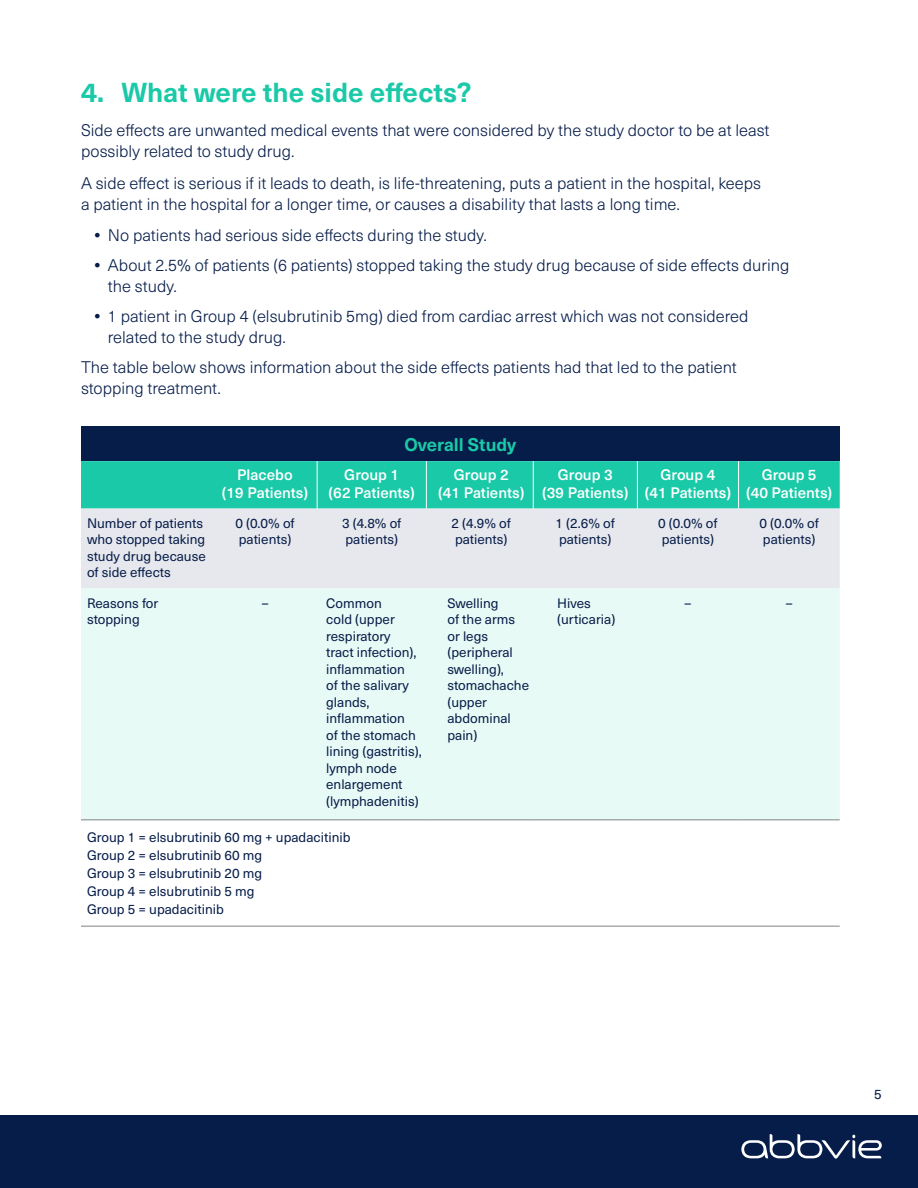
<style>
.page{position:relative;width:918px;height:1188px;background:#fff}
.page>*{position:absolute;margin:0;border:0;box-sizing:border-box;transform-origin:0 0}
.t1{font:700 27px "Neue Haas Unica Pro";color:#1ac9a8}
.t2{font:700 18px "Neue Haas Unica Pro";color:#1ac9a8}
.t3{font:300 16.5px/21px "Neue Haas Unica Pro";color:#071d49}
.t4{font:500 15px/18px "Neue Haas Unica Pro";color:#fff;text-align:center}
.t5{font:13.5px/16.5px "Neue Haas Unica Pro";color:#071d49}
.s1{font-weight:700}
</style>
<div class="page">
<div style="left:0;top:1115px;width:918px;height:73px;background:#071d49"></div>
<div style="left:81px;top:426px;width:759px;height:35px;background:#071d49"></div>
<div style="left:81px;top:461px;width:759px;height:48px;background:#1ac9a8"></div>
<div style="left:81px;top:509px;width:759px;height:79px;background:#e6e8ed"></div>
<div style="left:81px;top:588px;width:759px;height:231px;background:#e8faf6"></div>
<hr style="left:317px;top:461px;width:1px;height:48px;background:#fff">
<hr style="left:426px;top:461px;width:1px;height:48px;background:#fff">
<hr style="left:533px;top:461px;width:1px;height:48px;background:#fff">
<hr style="left:637px;top:461px;width:1px;height:48px;background:#fff">
<hr style="left:738px;top:461px;width:1px;height:48px;background:#fff">
<hr style="left:81px;top:819px;width:132px;height:1px;background:#808285">
<hr style="left:213px;top:819px;width:104px;height:1px;background:#808285">
<hr style="left:317px;top:819px;width:109px;height:1px;background:#808285">
<hr style="left:426px;top:819px;width:107px;height:1px;background:#808285">
<hr style="left:533px;top:819px;width:104px;height:1px;background:#808285">
<hr style="left:637px;top:819px;width:102px;height:1px;background:#808285">
<hr style="left:739px;top:819px;width:101px;height:1px;background:#808285">
<hr style="left:81px;top:926px;width:132px;height:1px;background:#808285">
<hr style="left:213px;top:926px;width:104px;height:1px;background:#808285">
<hr style="left:317px;top:926px;width:109px;height:1px;background:#808285">
<hr style="left:426px;top:926px;width:107px;height:1px;background:#808285">
<hr style="left:533px;top:926px;width:104px;height:1px;background:#808285">
<hr style="left:637px;top:926px;width:102px;height:1px;background:#808285">
<hr style="left:739px;top:926px;width:101px;height:1px;background:#808285">
<svg style="left:741px;top:1134px;width:141px;height:25px"></svg>
<h1 class="t1" style="left:81px;top:76px;width:392px">4. What were the side effects?</h1>
<p class="t3" style="left:81px;top:120px;width:690px">Side effects are unwanted medical events that were considered by the study doctor to be at least possibly related to study drug.</p>
<p class="t3" style="left:81px;top:173px;width:682px">A side effect is serious if it leads to death, is life-threatening, puts a patient in the hospital, keeps a patient in the hospital for a longer time, or causes a disability that lasts a long time.</p>
<p class="t3" style="left:94px;top:225px;width:394px"><span class="s1">•</span> No patients had serious side effects during the study.</p>
<p class="t3" style="left:108px;top:255px;width:683px;text-indent:-13px"><span class="s1">•</span> About 2.5% of patients (6 patients) stopped taking the study drug because of side effects during the study.</p>
<p class="t3" style="left:108px;top:306px;width:642px;text-indent:-13px"><span class="s1">•</span> 1 patient in Group 4 (elsubrutinib 5mg) died from cardiac arrest which was not considered related to the study drug.</p>
<p class="t3" style="left:81px;top:357px;width:657px">The table below shows information about the side effects patients had that led to the patient stopping treatment.</p>
<p class="t2" style="left:404px;top:433px;width:113px">Overall Study</p>
<p class="t4" style="left:222px;top:466px;width:88px">Placebo<br>(19 Patients)</p>
<p class="t4" style="left:329px;top:466px;width:88px">Group 1<br>(62 Patients)</p>
<p class="t4" style="left:438px;top:466px;width:88px">Group 2<br>(41 Patients)</p>
<p class="t4" style="left:542px;top:466px;width:88px">Group 3<br>(39 Patients)</p>
<p class="t4" style="left:645px;top:466px;width:88px">Group 4<br>(41 Patients)</p>
<p class="t4" style="left:746px;top:466px;width:88px">Group 5<br>(40 Patients)</p>
<p class="t5" style="left:87px;top:515px;width:120px">Number of patients who stopped taking study drug because of side effects</p>
<p class="t5" style="left:235px;top:515px;width:61px">0 (0.0% of patients)</p>
<p class="t5" style="left:342px;top:515px;width:61px">3 (4.8% of patients)</p>
<p class="t5" style="left:452px;top:515px;width:61px">2 (4.9% of patients)</p>
<p class="t5" style="left:556px;top:515px;width:61px">1 (2.6% of patients)</p>
<p class="t5" style="left:658px;top:515px;width:61px">0 (0.0% of patients)</p>
<p class="t5" style="left:759px;top:515px;width:61px">0 (0.0% of patients)</p>
<p class="t5" style="left:87px;top:595px;width:73px">Reasons for stopping</p>
<p class="t5" style="left:262px;top:595px;width:8px">–</p>
<p class="t5" style="left:326px;top:595px;width:97px">Common<br>cold (upper respiratory<br>tract infection), inflammation<br>of the salivary glands, inflammation<br>of the stomach lining (gastritis), lymph node enlargement (lymphadenitis)</p>
<p class="t5" style="left:447px;top:595px;width:83px">Swelling<br>of the arms or legs (peripheral swelling), stomachache (upper abdominal pain)</p>
<p class="t5" style="left:557px;top:595px;width:60px">Hives (urticaria)</p>
<p class="t5" style="left:685px;top:595px;width:8px">–</p>
<p class="t5" style="left:786px;top:595px;width:8px">–</p>
<p class="t5" style="left:87px;top:828px;width:265px;line-height:18px">Group 1 = elsubrutinib 60 mg + upadacitinib<br>Group 2 = elsubrutinib 60 mg<br>Group 3 = elsubrutinib 20 mg<br>Group 4 = elsubrutinib 5 mg<br>Group 5 = upadacitinib</p>
<p class="t5" style="left:874px;top:1086px;width:9px">5</p>
</div>
